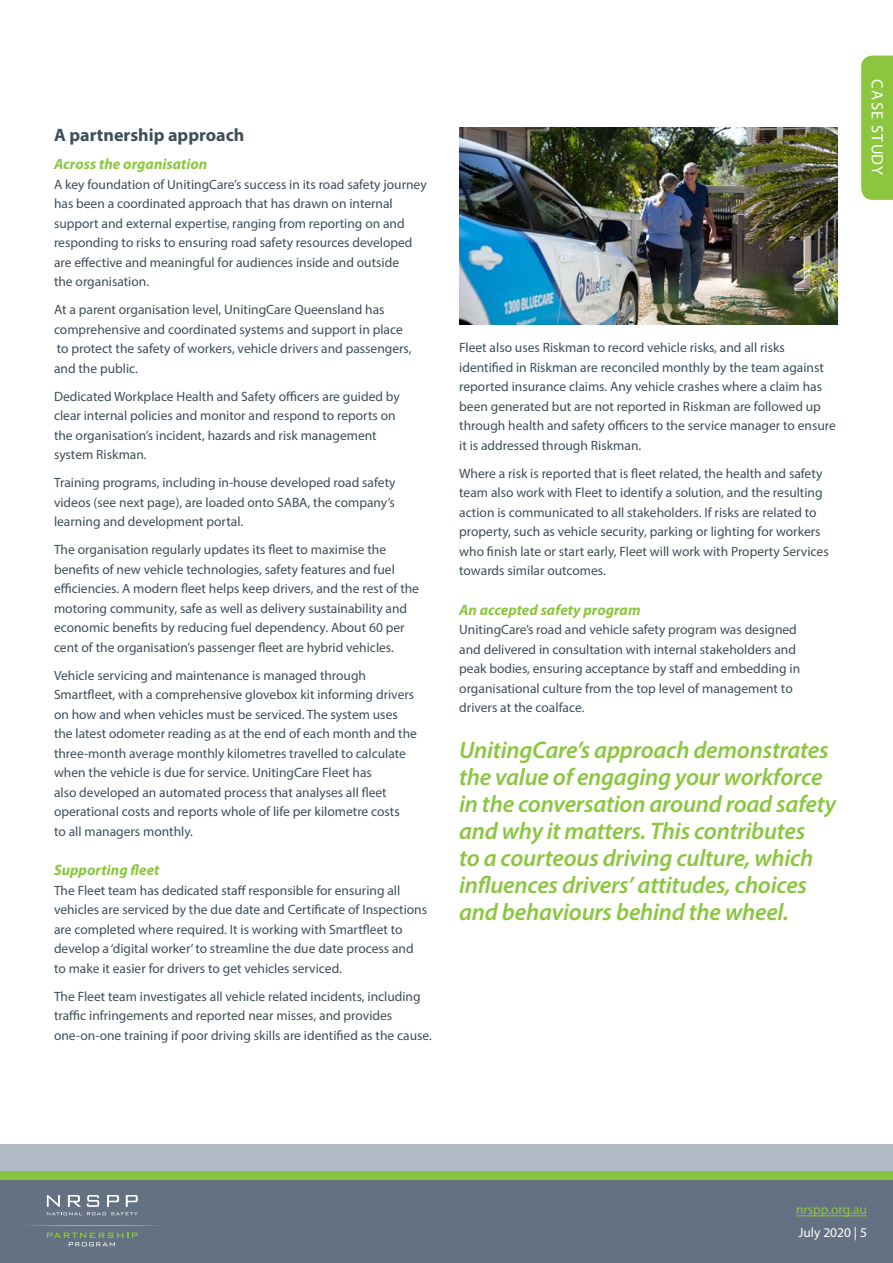
<style>
.page{position:relative;width:893px;height:1263px;background:#fff}
.page>*{position:absolute;margin:0;border:0;box-sizing:border-box;transform-origin:0 0}
.t1{font:italic 600 24px/27px "Myriad Pro";letter-spacing:-.01em;color:#8bc640}
.t2{font:700 18px "Myriad Pro";color:#3d4f59}
.t3{font:16.5px "Myriad Pro";letter-spacing:.08em;color:#fff}
.t4{font:italic 700 15px "Myriad Pro";letter-spacing:.005em;color:#8bc63e}
.t5{font:13.5px/19.5px "Myriad Pro";color:#3d4f59}
.t6{font:13.5px "Myriad Pro";color:#8bc63e}
.t7{font:13.5px "Myriad Pro";color:#fff}
</style>
<div class="page">
<div style="left:0;top:1178px;width:893px;height:85px;background:#647182"></div>
<div style="left:0;top:1169px;width:893px;height:10px;background:#88c53f"></div>
<div style="left:0;top:1144px;width:893px;height:27px;background:#b0bac5"></div>
<hr style="left:796px;top:1215px;width:71px;height:1px;background:#8bc63e">
<svg style="left:47px;top:1232px;width:91px;height:14px"></svg>
<svg style="left:47px;top:1195px;width:91px;height:20px"></svg>
<svg style="left:30px;top:1225px;width:128px;height:1px"></svg>
<div style="left:861px;top:56px;width:32px;height:144px;background:#8bc63e"></div>
<img style="left:459px;top:128px;width:379px;height:197px">
<p class="t2" style="left:54px;top:123px;width:192px">A partnership approach</p>
<p class="t4" style="left:54px;top:154px;width:155px">Across the organisation</p>
<p class="t5" style="left:54px;top:174px;width:374px">A key foundation of UnitingCare’s success in its road safety journey has been a coordinated approach that has drawn on internal support and external expertise, ranging from reporting on and responding to risks to ensuring road safety resources developed are effective and meaningful for audiences inside and outside<br>the organisation.</p>
<p class="t5" style="left:54px;top:300px;width:359px">At a parent organisation level, UnitingCare Queensland has comprehensive and coordinated systems and support in place to protect the safety of workers, vehicle drivers and passengers, and the public.</p>
<p class="t5" style="left:54px;top:386px;width:347px">Dedicated Workplace Health and Safety officers are guided by clear internal policies and monitor and respond to reports on the organisation’s incident, hazards and risk management system Riskman.</p>
<p class="t5" style="left:54px;top:473px;width:343px;text-align:justify">Training programs, including in-house developed road safety videos (see next page), are loaded onto SABA, the company’s learning and development portal.</p>
<p class="t5" style="left:54px;top:540px;width:367px">The organisation regularly updates its fleet to maximise the benefits of new vehicle technologies, safety features and fuel efficiencies. A modern fleet helps keep drivers, and the rest of the motoring community, safe as well as delivery sustainability and economic benefits by reducing fuel dependency. About 60 per cent of the organisation’s passenger fleet are hybrid vehicles.</p>
<p class="t5" style="left:54px;top:665px;width:364px">Vehicle servicing and maintenance is managed through Smartfleet, with a comprehensive glovebox kit informing drivers on how and when vehicles must be serviced. The system uses the latest odometer reading as at the end of each month and the three-month average monthly kilometres travelled to calculate when the vehicle is due for service. UnitingCare Fleet has<br>also developed an automated process that analyses all fleet operational costs and reports whole of life per kilometre costs<br>to all managers monthly.</p>
<p class="t4" style="left:54px;top:860px;width:107px">Supporting fleet</p>
<p class="t5" style="left:54px;top:880px;width:375px">The Fleet team has dedicated staff responsible for ensuring all vehicles are serviced by the due date and Certificate of Inspections are completed where required. It is working with Smartfleet to develop a ‘digital worker’ to streamline the due date process and to make it easier for drivers to get vehicles serviced.</p>
<p class="t5" style="left:54px;top:986px;width:379px">The Fleet team investigates all vehicle related incidents, including traffic infringements and reported near misses, and provides one-on-one training if poor driving skills are identified as the cause.</p>
<p class="t5" style="left:459px;top:338px;width:378px">Fleet also uses Riskman to record vehicle risks, and all risks identified in Riskman are reconciled monthly by the team against reported insurance claims. Any vehicle crashes where a claim has been generated but are not reported in Riskman are followed up through health and safety officers to the service manager to ensure it is addressed through Riskman.</p>
<p class="t5" style="left:459px;top:463px;width:371px">Where a risk is reported that is fleet related, the health and safety team also work with Fleet to identify a solution, and the resulting action is communicated to all stakeholders. If risks are related to property, such as vehicle security, parking or lighting for workers who finish late or start early, Fleet will work with Property Services towards similar outcomes.</p>
<p class="t4" style="left:459px;top:600px;width:183px">An accepted safety program</p>
<p class="t5" style="left:459px;top:620px;width:342px">UnitingCare’s road and vehicle safety program was designed and delivered in consultation with internal stakeholders and peak bodies, ensuring acceptance by staff and embedding in organisational culture from the top level of management to drivers at the coalface.</p>
<p class="t1" style="left:459px;top:736px;width:379px">UnitingCare’s approach demonstrates the value of engaging your workforce in the conversation around road safety and why it matters. This contributes<br>to a courteous driving culture, which influences drivers’ attitudes, choices and behaviours behind the wheel.</p>
<p class="t3" style="left:888px;top:79px;width:97px;rotate:90deg">CASE STUDY</p>
<p class="t6" style="left:796px;top:1201px;width:72px">nrspp.org.au</p>
<p class="t7" style="left:798px;top:1224px;width:70px">July 2020 | 5</p>
</div>
